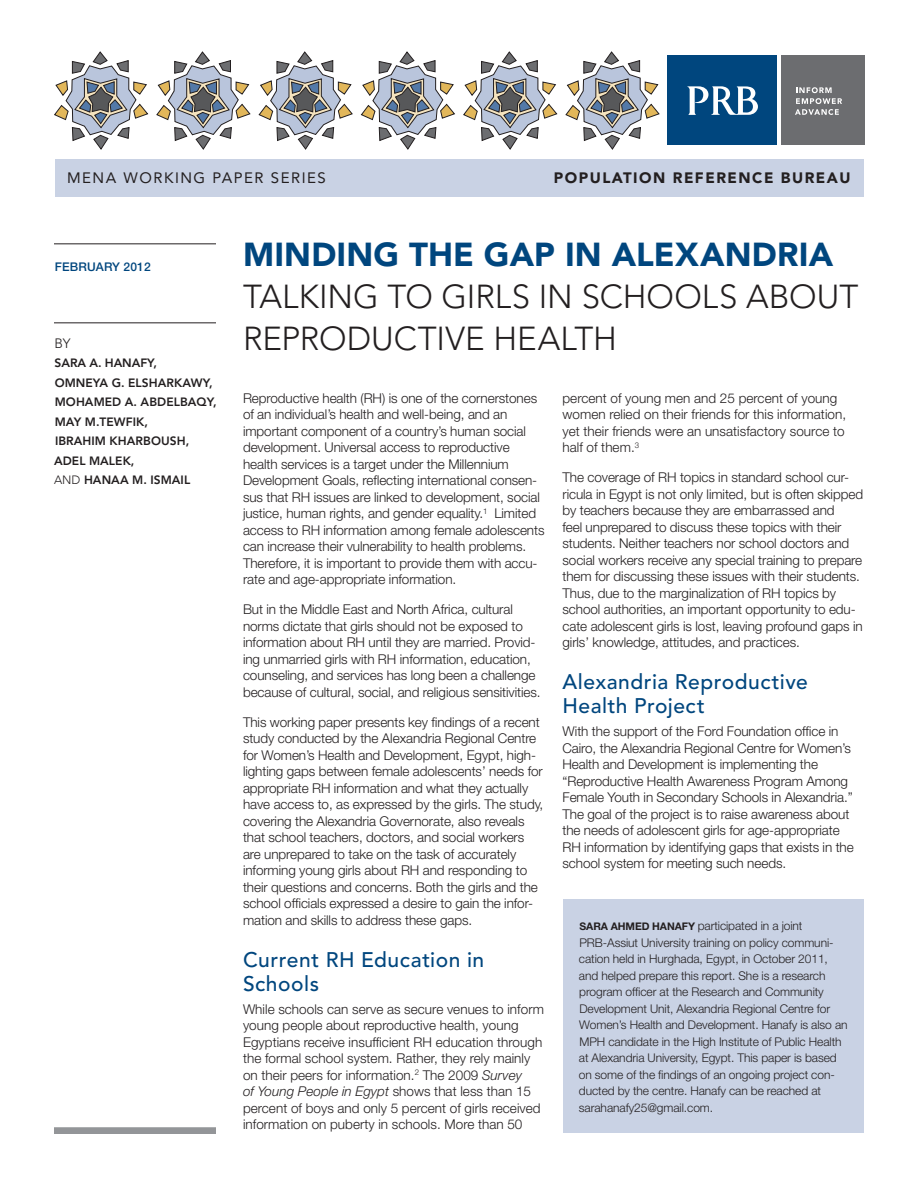
<style>
.page{position:relative;width:918px;height:1188px;background:#fff}
.page>*{position:absolute;margin:0;border:0;box-sizing:border-box;transform-origin:0 0}
.Header__Intro_w__Rul{font:300 33px/42px "Avenir";color:#231f20}
.SH{font:500 21px/24px "Avenir";letter-spacing:.025em;color:#00467e}
.t1{font:900 15px "Avenir";letter-spacing:.1em;color:#231f20}
.t2{font:15px "Avenir";letter-spacing:.1em;color:#231f20}
.TX{font:300 13.5px/16.5px "Helvetica Neue";letter-spacing:-.005em;color:#231f20}
.Author_Name_Bold_wit{font:300 13.5px "Avenir";color:#231f20}
.TX-2{font:300 12px/16.5px "Helvetica Neue";letter-spacing:-.005em;color:#231f20}
.Author_Name_Bold_wit-2{font:800 12px/19.5px "Avenir";letter-spacing:.005em;color:#231f20}
.Issue_Date{font:500 12px "Helvetica Neue";letter-spacing:.015em;color:#00467e}
.s1{font-weight:300}
.s2{font-weight:900;color:#00467e}
.s3{font-style:italic}
.s4{font-weight:700;font-size:10.5px}
</style>
<div class="page">
<hr style="left:54px;top:244px;width:162px;height:1px;background:#231f20">
<hr style="left:54px;top:323px;width:162px;height:1px;background:#231f20">
<div style="left:54px;top:1127px;width:162px;height:7px;background:#939598"></div>
<div style="left:667px;top:55px;width:110px;height:90px;background:#00467e"></div>
<div style="left:781px;top:55px;width:84px;height:90px;background:#6c6d70"></div>
<svg style="left:688px;top:86px;width:70px;height:29px"></svg>
<svg style="left:795px;top:87px;width:47px;height:28px"></svg>
<svg style="left:54px;top:51px;width:94px;height:99px"></svg>
<svg style="left:156px;top:51px;width:95px;height:99px"></svg>
<svg style="left:259px;top:51px;width:94px;height:99px"></svg>
<svg style="left:361px;top:51px;width:94px;height:99px"></svg>
<svg style="left:463px;top:51px;width:94px;height:99px"></svg>
<svg style="left:565px;top:51px;width:95px;height:99px"></svg>
<div style="left:55px;top:159px;width:809px;height:38px;background:#c9d2e4"></div>
<div style="left:563px;top:900px;width:301px;height:233px;background:#c9d2e4"></div>
<p class="t2" style="left:67px;top:169px;width:260px">MENA WORKING PAPER SERIES</p>
<p class="t1" style="left:554px;top:168px;width:298px">POPULATION REFERENCE BUREAU</p>
<p class="Issue_Date" style="left:55px;top:260px;width:97px">FEBRUARY 2012</p>
<p class="Author_Name_Bold_wit" style="left:54px;top:335px;width:18px">BY</p>
<p class="Author_Name_Bold_wit-2" style="left:54px;top:354px;width:164px">SARA A. HANAFY,<br>OMNEYA G. ELSHARKAWY,<br>MOHAMED A. ABDELBAQY,<br>MAY M.TEWFIK,<br>IBRAHIM KHARBOUSH,<br>ADEL MALEK,<br><span class="s1">AND</span> HANAA M. ISMAIL</p>
<p class="Header__Intro_w__Rul" style="left:243px;top:233px;width:617px"><span class="s2">MINDING THE GAP IN ALEXANDRIA<br></span>TALKING TO GIRLS IN SCHOOLS ABOUT<br>REPRODUCTIVE HEALTH</p>
<p class="TX" style="left:243px;top:390px;width:303px">Reproductive health (RH) is one of the cornerstones of an individual’s health and well-being, and an important component of a country’s human social development. Universal access to reproductive health services is a target under the Millennium Development Goals, reflecting international consen&shy;sus that RH issues are linked to development, social justice, human rights, and gender equality.<sup>1</sup> Limited access to RH information among female adolescents can increase their vulnerability to health problems.<br>Therefore, it is important to provide them with accu&shy;rate and age-appropriate information.</p>
<p class="TX" style="left:243px;top:601px;width:299px">But in the Middle East and North Africa, cultural norms dictate that girls should not be exposed to information about RH until they are married. Provid&shy;ing unmarried girls with RH information, education, counseling, and services has long been a challenge because of cultural, social, and religious sensitivities.</p>
<p class="TX" style="left:243px;top:714px;width:302px">This working paper presents key findings of a recent study conducted by the Alexandria Regional Centre for Women’s Health and Development, Egypt, high&shy;lighting gaps between female adolescents’ needs for appropriate RH information and what they actually have access to, as expressed by the girls. The study, covering the Alexandria Governorate, also reveals that school teachers, doctors, and social workers are unprepared to take on the task of accurately informing young girls about RH and responding to their questions and concerns. Both the girls and the school officials expressed a desire to gain the infor&shy;mation and skills to address these gaps.</p>
<p class="SH" style="left:243px;top:948px;width:243px">Current RH Education in<br>Schools</p>
<p class="TX" style="left:243px;top:1000px;width:302px">While schools can serve as secure venues to inform young people about reproductive health, young Egyptians receive insufficient RH education through the formal school system. Rather, they rely mainly on their peers for information.<sup>2</sup> The 2009 <span class="s3">Survey<br>of Young People in Egypt</span> shows that less than 15 percent of boys and only 5 percent of girls received information on puberty in schools. More than 50</p>
<p class="TX" style="left:562px;top:390px;width:285px">percent of young men and 25 percent of young women relied on their friends for this information, yet their friends were an unsatisfactory source to half of them.<sup>3</sup></p>
<p class="TX" style="left:562px;top:469px;width:302px">The coverage of RH topics in standard school cur&shy;ricula in Egypt is not only limited, but is often skipped by teachers because they are embarrassed and<br>feel unprepared to discuss these topics with their students. Neither teachers nor school doctors and social workers receive any special training to prepare them for discussing these issues with their students.<br>Thus, due to the marginalization of RH topics by school authorities, an important opportunity to edu&shy;cate adolescent girls is lost, leaving profound gaps in girls’ knowledge, attitudes, and practices.</p>
<p class="SH" style="left:562px;top:671px;width:247px">Alexandria Reproductive<br>Health Project</p>
<p class="TX" style="left:562px;top:723px;width:293px">With the support of the Ford Foundation office in Cairo, the Alexandria Regional Centre for Women’s Health and Development is implementing the “Reproductive Health Awareness Program Among Female Youth in Secondary Schools in Alexandria.” The goal of the project is to raise awareness about the needs of adolescent girls for age-appropriate RH information by identifying gaps that exists in the school system for meeting such needs.</p>
<p class="TX-2" style="left:579px;top:918px;width:270px"><span class="s4">SARA AHMED HANAFY</span> participated in a joint PRB-Assiut University training on policy communi&shy;cation held in Hurghada, Egypt, in October 2011, and helped prepare this report. She is a research program officer at the Research and Community Development Unit, Alexandria Regional Centre for Women’s Health and Development. Hanafy is also an MPH candidate in the High Institute of Public Health at Alexandria University, Egypt. This paper is based on some of the findings of an ongoing project con&shy;ducted by the centre. Hanafy can be reached at sarahanafy25@gmail.com.</p>
</div>
